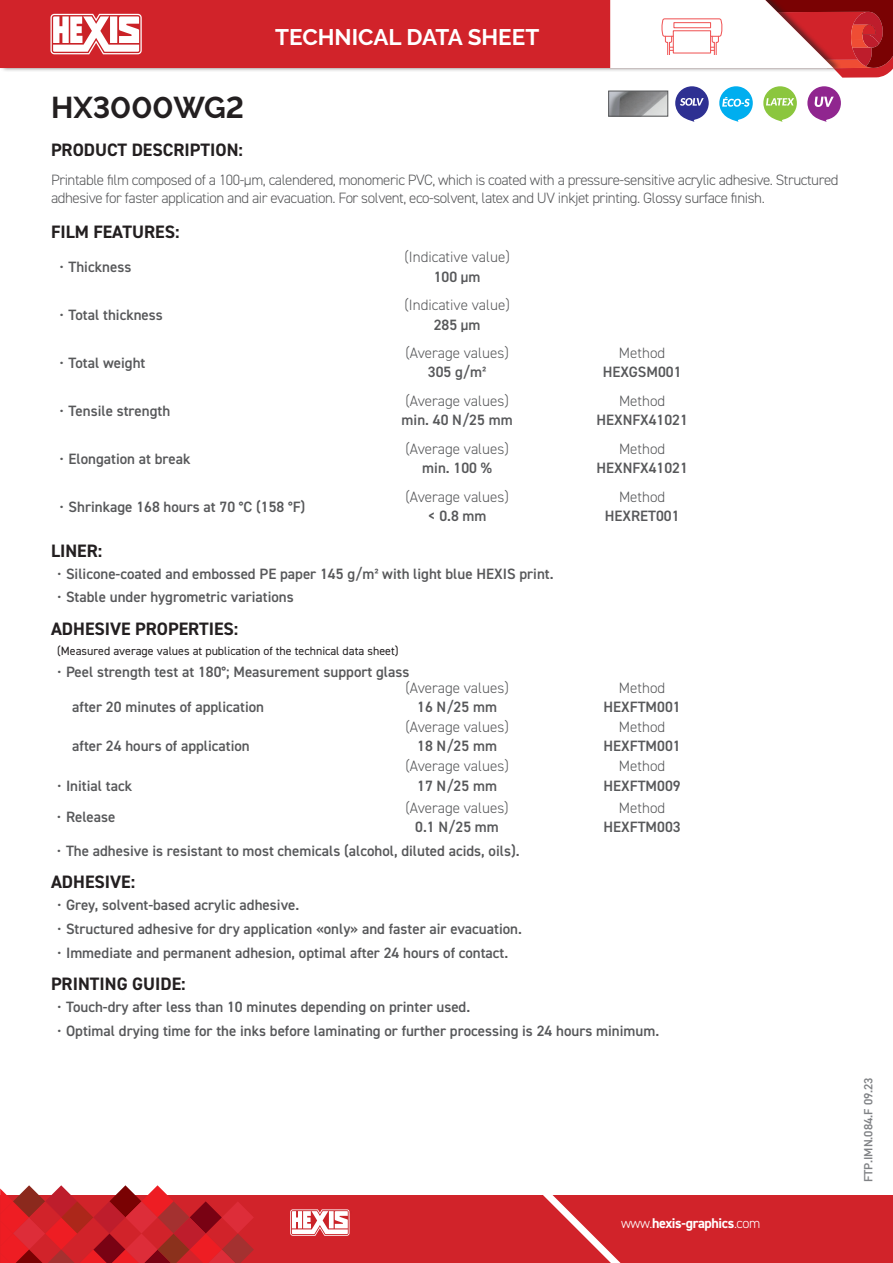
<style>
.page{position:relative;width:893px;height:1263px;background:#fff}
.page>*{position:absolute;margin:0;border:0;box-sizing:border-box;transform-origin:0 0}
.t1{font:700 30px "Raleway";color:#231f20}
.t2{font:700 22.5px "Raleway";color:#fff}
.t3{font:700 18px "DIN2014";color:#231f20}
.t4{font:600 15px "DIN2014";color:#57585a}
.t5{font:300 15px/18px "DIN2014";letter-spacing:-.03em;color:#57585a}
.t6{font:300 15px "DIN2014";color:#57585a}
.t7{font:700 14.1px "DIN2014";letter-spacing:-.025em;color:#fff}
.t8{font:12px "DIN2014";color:#231f20}
.t9{font:600 12px "DIN2014";color:#808285}
.s1{font-weight:400}
.s2{font-weight:300}
</style>
<div class="page">
<div style="left:0;top:0;width:841px;height:73px;background:#231f20;opacity:.6"></div>
<div style="left:0;top:0;width:610px;height:68px;background:#d1232a"></div>
<div style="left:0;top:1195px;width:893px;height:68px;background:#d1232a"></div>
<svg style="left:543px;top:1195px;width:78px;height:68px"></svg>
<svg style="left:50px;top:14px;width:95px;height:40px"></svg>
<svg style="left:290px;top:1209px;width:60px;height:27px;background:#edb5b6"></svg>
<svg style="left:0;top:1185px;width:254px;height:78px"></svg>
<svg style="left:610px;top:0;width:283px;height:78px"></svg>
<img style="left:610px;top:93px;width:56px;height:21px">
<div style="left:608px;top:91px;width:60px;height:25px;border:1px solid #57585a"></div>
<svg style="left:675px;top:86px;width:34px;height:36px"></svg>
<svg style="left:719px;top:86px;width:34px;height:36px"></svg>
<svg style="left:763px;top:86px;width:34px;height:36px"></svg>
<svg style="left:807px;top:86px;width:34px;height:36px"></svg>
<h2 class="t2" style="left:275px;top:24px;width:265px">TECHNICAL DATA SHEET</h2>
<h1 class="t1" style="left:51px;top:90px;width:195px">HX3000WG2</h1>
<p class="t3" style="left:51px;top:138px;width:193px">PRODUCT DESCRIPTION:</p>
<p class="t5" style="left:51px;top:170px;width:789px">Printable film composed of a 100-µm, calendered, monomeric PVC, which is coated with a pressure-sensitive acrylic adhesive. Structured adhesive for faster application and air evacuation. For solvent, eco-solvent, latex and UV inkjet printing. Glossy surface finish.</p>
<p class="t3" style="left:51px;top:220px;width:130px">FILM FEATURES:</p>
<p class="t4" style="left:60px;top:257px;width:73px"><span class="s1">•</span> Thickness</p>
<p class="t6" style="left:404px;top:248px;width:107px">(Indicative value)</p>
<p class="t4" style="left:434px;top:266px;width:48px">100 µm</p>
<p class="t4" style="left:60px;top:305px;width:105px"><span class="s1">•</span> Total thickness</p>
<p class="t4" style="left:60px;top:353px;width:87px"><span class="s1">•</span> Total weight</p>
<p class="t4" style="left:60px;top:401px;width:112px"><span class="s1">•</span> Tensile strength</p>
<p class="t4" style="left:60px;top:449px;width:133px"><span class="s1">•</span> Elongation at break</p>
<p class="t4" style="left:60px;top:497px;width:247px"><span class="s1">•</span> Shrinkage 168 hours at 70 °C (158 °F)</p>
<p class="t6" style="left:404px;top:296px;width:107px">(Indicative value)</p>
<p class="t4" style="left:434px;top:314px;width:48px">285 µm</p>
<p class="t6" style="left:405px;top:344px;width:105px">(Average values)</p>
<p class="t4" style="left:428px;top:362px;width:60px">305 g/m²</p>
<p class="t6" style="left:405px;top:392px;width:105px">(Average values)</p>
<p class="t4" style="left:402px;top:410px;width:112px">min. 40 N/25 mm</p>
<p class="t6" style="left:405px;top:440px;width:105px">(Average values)</p>
<p class="t4" style="left:422px;top:458px;width:71px">min. 100 %</p>
<p class="t6" style="left:405px;top:488px;width:105px">(Average values)</p>
<p class="t4" style="left:428px;top:506px;width:60px">&lt; 0.8 mm</p>
<p class="t3" style="left:51px;top:538px;width:53px">LINER:</p>
<p class="t4" style="left:57px;top:563px;width:498px"><span class="s1">•</span> Silicone-coated and embossed PE paper 145 g/m² with light blue HEXIS print.</p>
<p class="t4" style="left:57px;top:587px;width:238px"><span class="s1">•</span> Stable under hygrometric variations</p>
<p class="t3" style="left:51px;top:617px;width:189px">ADHESIVE PROPERTIES:</p>
<p class="t8" style="left:57px;top:643px;width:343px">(Measured average values at publication of the technical data sheet)</p>
<p class="t4" style="left:57px;top:661px;width:354px"><span class="s1">•</span> Peel strength test at 180°; Measurement support glass</p>
<p class="t4" style="left:72px;top:697px;width:193px">after 20 minutes of application</p>
<p class="t6" style="left:405px;top:678px;width:105px">(Average values)</p>
<p class="t4" style="left:417px;top:697px;width:81px">16 N/25 mm</p>
<p class="t4" style="left:72px;top:736px;width:179px">after 24 hours of application</p>
<p class="t4" style="left:57px;top:775px;width:77px"><span class="s1">•</span> Initial tack</p>
<p class="t4" style="left:57px;top:807px;width:60px"><span class="s1">•</span> Release</p>
<p class="t6" style="left:405px;top:718px;width:105px">(Average values)</p>
<p class="t4" style="left:417px;top:736px;width:81px">18 N/25 mm</p>
<p class="t6" style="left:405px;top:757px;width:105px">(Average values)</p>
<p class="t4" style="left:417px;top:775px;width:81px">17 N/25 mm</p>
<p class="t6" style="left:405px;top:798px;width:105px">(Average values)</p>
<p class="t4" style="left:415px;top:817px;width:85px">0.1 N/25 mm</p>
<p class="t5" style="left:619px;top:344px;width:48px">Method</p>
<p class="t4" style="left:603px;top:362px;width:80px">HEXGSM001</p>
<p class="t5" style="left:619px;top:392px;width:48px">Method</p>
<p class="t4" style="left:596px;top:410px;width:93px">HEXNFX41021</p>
<p class="t5" style="left:619px;top:440px;width:48px">Method</p>
<p class="t4" style="left:596px;top:458px;width:93px">HEXNFX41021</p>
<p class="t5" style="left:619px;top:488px;width:48px">Method</p>
<p class="t4" style="left:605px;top:506px;width:76px">HEXRET001</p>
<p class="t5" style="left:619px;top:678px;width:48px">Method</p>
<p class="t4" style="left:603px;top:697px;width:79px">HEXFTM001</p>
<p class="t5" style="left:619px;top:718px;width:48px">Method</p>
<p class="t4" style="left:603px;top:736px;width:79px">HEXFTM001</p>
<p class="t5" style="left:619px;top:757px;width:48px">Method</p>
<p class="t4" style="left:603px;top:775px;width:79px">HEXFTM009</p>
<p class="t5" style="left:619px;top:798px;width:48px">Method</p>
<p class="t4" style="left:603px;top:817px;width:79px">HEXFTM003</p>
<p class="t4" style="left:57px;top:840px;width:464px"><span class="s1">•</span> The adhesive is resistant to most chemicals (alcohol, diluted acids, oils).</p>
<p class="t3" style="left:51px;top:870px;width:86px">ADHESIVE:</p>
<p class="t4" style="left:57px;top:895px;width:244px"><span class="s1">•</span> Grey, solvent-based acrylic adhesive.</p>
<p class="t4" style="left:57px;top:919px;width:466px"><span class="s1">•</span> Structured adhesive for dry application «only» and faster air evacuation.</p>
<p class="t4" style="left:57px;top:942px;width:453px"><span class="s1">•</span> Immediate and permanent adhesion, optimal after 24 hours of contact.</p>
<p class="t3" style="left:51px;top:972px;width:136px">PRINTING GUIDE:</p>
<p class="t4" style="left:57px;top:997px;width:415px"><span class="s1">•</span> Touch-dry after less than 10 minutes depending on printer used.</p>
<p class="t4" style="left:57px;top:1021px;width:604px"><span class="s1">•</span> Optimal drying time for the inks before laminating or further processing is 24 hours minimum.</p>
<p class="t7" style="left:621px;top:1214px;width:141px"><span class="s2">www.</span>hexis-graphics<span class="s2">.com</span></p>
<p class="t9" style="left:860px;top:1182px;width:106px;rotate:-90deg">FTP.IMN.084.F 09.23</p>
</div>
